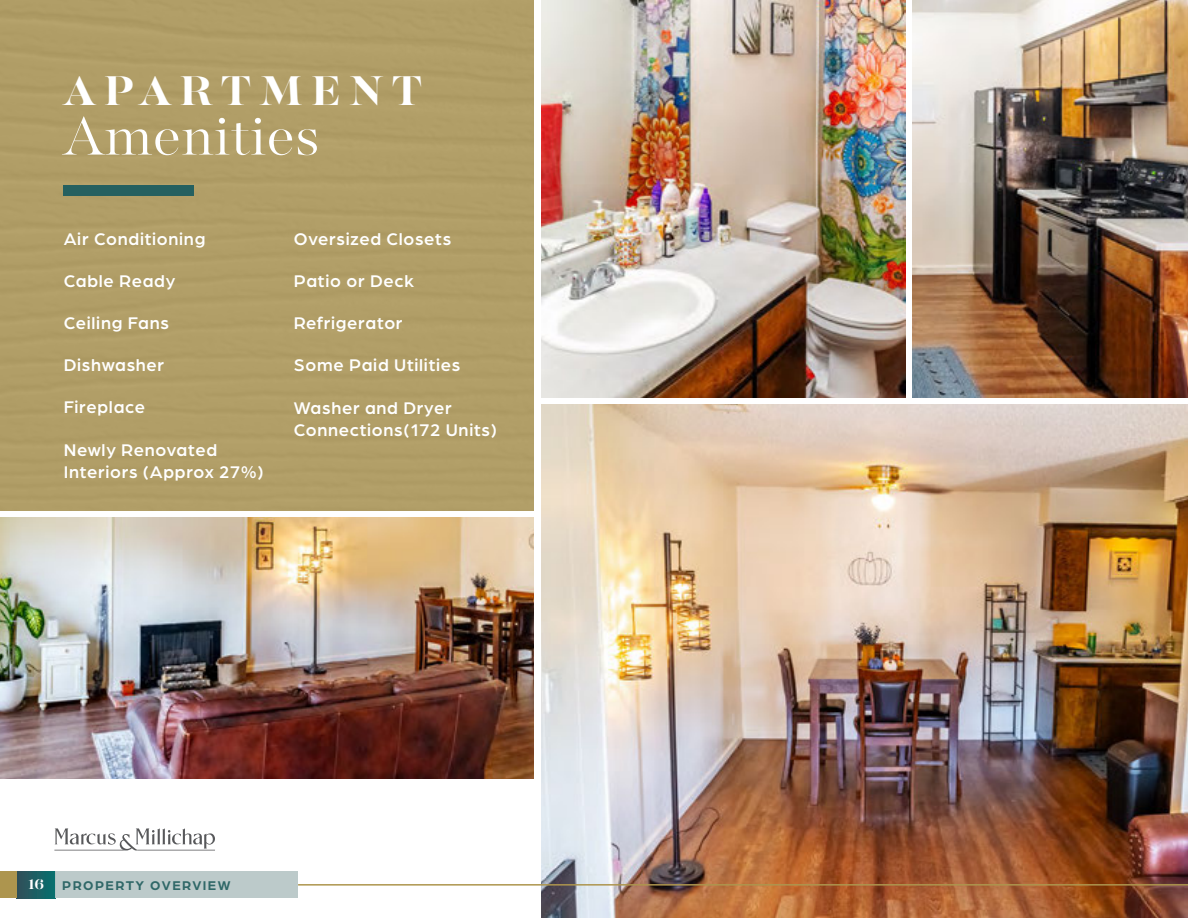
<style>
.page{position:relative;width:1188px;height:918px;background:#fff}
.page>*{position:absolute;margin:0;border:0;box-sizing:border-box;transform-origin:0 0}
.t1{font:300 61.5px "Majesti Banner";color:#fff}
.t2{font:700 46.5px "Majesti Banner";letter-spacing:.18em;color:#fff}
.t3{font:500 18px/21.6px "Arboria";letter-spacing:.04em;color:#fff}
.t4{font:700 13.5px "Arboria";letter-spacing:.11em;color:#256060}
.s1{font-family:"Majesti Banner";font-size:15.75px;color:#fff}
</style>
<div class="page">
<div style="left:0;top:0;width:534px;height:511px;background:#b19e67"></div>
<div style="left:64px;top:185px;width:130px;height:10px;background:#256060"></div>
<img style="left:0;top:517px;width:534px;height:262px">
<img style="left:541px;top:0;width:364px;height:397px">
<img style="left:913px;top:0;width:275px;height:397px">
<img style="left:541px;top:404px;width:647px;height:514px">
<svg style="left:54px;top:828px;width:161px;height:23px"></svg>
<div style="left:17px;top:872px;width:39px;height:26px;background:linear-gradient(to right,#334f59,#05706f)"></div>
<div style="left:56px;top:872px;width:242px;height:26px;background:#b9c8c8"></div>
<div style="left:0;top:872px;width:17px;height:26px;background:#ad954e"></div>
<hr style="left:298px;top:884px;width:890px;height:2px;background:#ad954e">
<p class="t2" style="left:64px;top:60px;width:360px">APARTMENT</p>
<p class="t1" style="left:64px;top:95px;width:258px">Amenities</p>
<p class="t3" style="left:64px;top:227px;width:143px">Air Conditioning</p>
<p class="t3" style="left:64px;top:269px;width:113px">Cable Ready</p>
<p class="t3" style="left:64px;top:311px;width:107px">Ceiling Fans</p>
<p class="t3" style="left:64px;top:353px;width:102px">Dishwasher</p>
<p class="t3" style="left:64px;top:395px;width:83px">Fireplace</p>
<p class="t3" style="left:64px;top:438px;width:201px">Newly Renovated<br>Interiors (Approx 27%)</p>
<p class="t3" style="left:294px;top:227px;width:159px">Oversized Closets</p>
<p class="t3" style="left:294px;top:269px;width:122px">Patio or Deck</p>
<p class="t3" style="left:294px;top:311px;width:110px">Refrigerator</p>
<p class="t3" style="left:294px;top:353px;width:168px">Some Paid Utilities</p>
<p class="t3" style="left:294px;top:396px;width:205px">Washer and Dryer<br>Connections(172 Units)</p>
<p class="t4" style="left:28px;top:877px;width:204px"><span class="s1">16</span> PROPERTY OVERVIEW</p>
</div>
